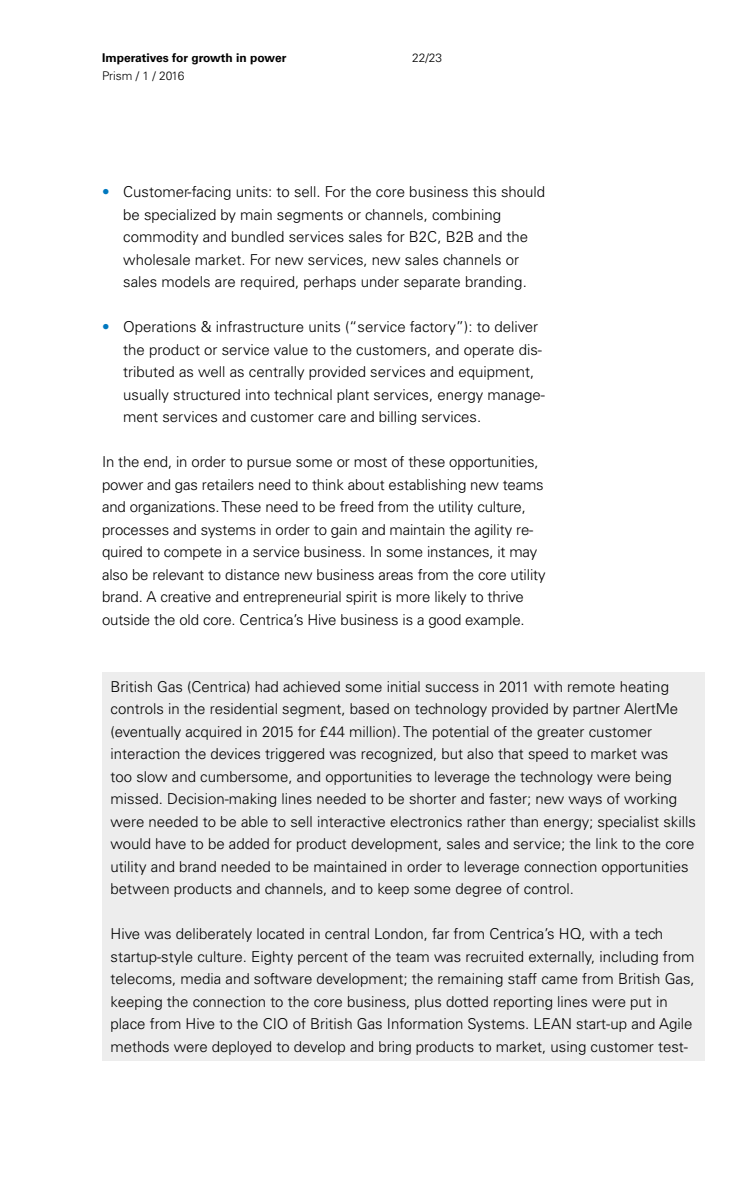
<style>
.page{position:relative;width:756px;height:1188px;background:#fff}
.page>*{position:absolute;margin:0;border:0;box-sizing:border-box;transform-origin:0 0}
.t1{font:300 15px/22.5px "Univers CE";color:#000}
.t2{font:700 12px "Univers CE";color:#000}
.t3{font:300 12px "Univers CE";color:#000}
.s1{color:#0078bf}
</style>
<div class="page">
<div style="left:102px;top:672px;width:603px;height:388px;background:#ededed"></div>
<p class="t2" style="left:102px;top:51px;width:186px">Imperatives for growth in power</p>
<p class="t3" style="left:102px;top:69px;width:84px">Prism / 1 / 2016</p>
<p class="t3" style="left:412px;top:51px;width:32px">22/23</p>
<p class="t1" style="left:123px;top:181px;width:423px;text-indent:-21px"><span class="s1">•</span> Customer-facing units: to sell. For the core business this should be specialized by main segments or channels, combining commodity and bundled services sales for B2C, B2B and the wholesale market. For new services, new sales channels or sales models are required, perhaps under separate branding.</p>
<p class="t1" style="left:123px;top:316px;width:423px;text-indent:-21px"><span class="s1">•</span> Operations &amp; infrastructure units (“service factory”): to deliver the product or service value to the customers, and operate dis&shy;tributed as well as centrally provided services and equipment, usually structured into technical plant services, energy manage&shy;ment services and customer care and billing services.</p>
<p class="t1" style="left:102px;top:451px;width:445px">In the end, in order to pursue some or most of these opportunities, power and gas retailers need to think about establishing new teams and organizations. These need to be freed from the utility culture, processes and systems in order to gain and maintain the agility re&shy;quired to compete in a service business. In some instances, it may also be relevant to distance new business areas from the core utility brand. A creative and entrepreneurial spirit is more likely to thrive outside the old core. Centrica’s Hive business is a good example.</p>
<p class="t1" style="left:111px;top:676px;width:587px">British Gas (Centrica) had achieved some initial success in 2011 with remote heating controls in the residential segment, based on technology provided by partner AlertMe (eventually acquired in 2015 for £44 million). The potential of the greater customer interaction the devices triggered was recognized, but also that speed to market was<br>too slow and cumbersome, and opportunities to leverage the technology were being missed. Decision-making lines needed to be shorter and faster; new ways of working were needed to be able to sell interactive electronics rather than energy; specialist skills would have to be added for product development, sales and service; the link to the core utility and brand needed to be maintained in order to leverage connection opportunities between products and channels, and to keep some degree of control.</p>
<p class="t1" style="left:111px;top:923px;width:586px">Hive was deliberately located in central London, far from Centrica’s HQ, with a tech startup-style culture. Eighty percent of the team was recruited externally, including from telecoms, media and software development; the remaining staff came from British Gas, keeping the connection to the core business, plus dotted reporting lines were put in place from Hive to the CIO of British Gas Information Systems. LEAN start-up and Agile methods were deployed to develop and bring products to market, using customer test-</p>
</div>
